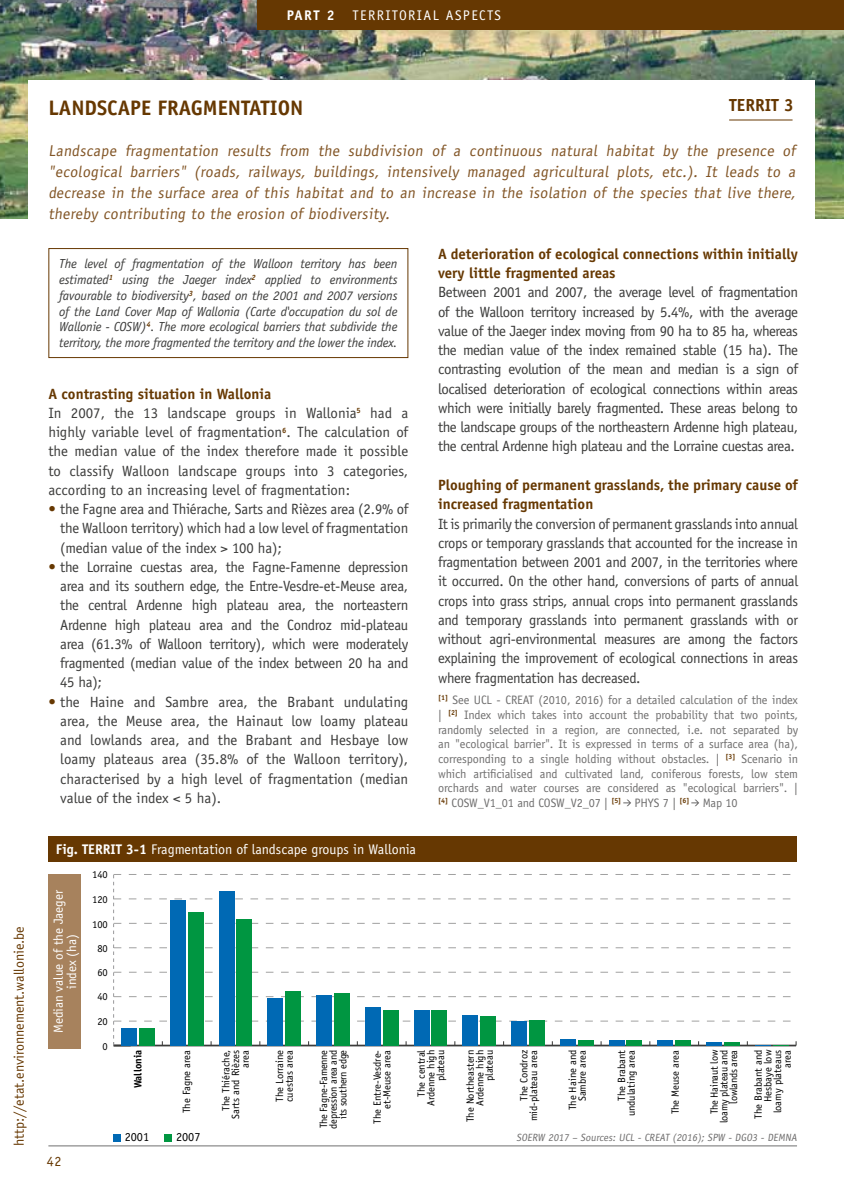
<style>
.page{position:relative;width:844px;height:1191px;background:#fff}
.page>*{position:absolute;margin:0;border:0;box-sizing:border-box;transform-origin:0 0}
.t1{font:700 21px "Officina Sans Std";color:#663802}
.t2{font:700 17.5px "Officina Sans Std";color:#663802}
.t3{font:15.75px/21px "Officina Sans Std";letter-spacing:.02em;color:#825526}
.t4{font:14.88px/19.2px "Officina Sans Std";letter-spacing:-.01em;color:#3c3c3b;text-align:justify}
.t5{font:700 14.88px/19.2px "Officina Sans Std";color:#663802}
.t6{font:14px "Officina Sans Std";color:#fff}
.t7{font:14px "Officina Sans Std";color:#663802}
.t8{font:14px "Officina Sans Std";letter-spacing:.1em;color:#fff}
.t9{font:700 14px "Officina Sans Std";color:#fff}
.t10{font:italic 13.12px/15.8px "Officina Sans Std";letter-spacing:-.01em;color:#3c3c3b;text-align:justify}
.t11{font:13.12px/13.1px "Officina Sans Std";color:#fff;text-align:center}
.t12{font:12.25px/14.7px "Officina Sans Std";letter-spacing:-.01em;color:#706f6f;text-align:justify}
.t13{font:12.25px "Officina Sans Std";color:#000}
.t14{font:10.5px/9.6px "Officina Sans Std";color:#000;text-align:right}
.t15{font:10.5px/9.6px "Officina Sans Std";letter-spacing:-.02em;color:#000;text-align:right}
.t16{font:10.5px "Officina Sans Std";color:#706f6f}
.t17{font:700 10.5px "Officina Sans Std";color:#000}
.s1{font-weight:700;color:#663802}
.s2{color:#663802}
.s3{font-weight:700}
</style>
<div class="page">
<img style="left:0;top:0;width:844px;height:219px">
<div style="left:258px;top:0;width:585px;height:30px;background:#663802"></div>
<hr style="left:843px;top:0;width:1px;height:66px;background:#663802">
<svg style="left:623px;top:799px;width:8px;height:7px"></svg>
<svg style="left:691px;top:799px;width:8px;height:7px"></svg>
<div style="left:29px;top:80px;width:786px;height:159px;background:#fff"></div>
<hr style="left:729px;top:120px;width:63px;height:1px;background:#663802">
<hr style="left:48px;top:1145px;width:748px;height:1px;background:#706f6f">
<div style="left:48px;top:837px;width:748px;height:25px;background:#663802"></div>
<div style="left:48px;top:874px;width:33px;height:174px;background:#a7825d"></div>
<div style="left:48px;top:248px;width:360px;height:110px;border:1px solid #663802"></div>
<svg style="left:113px;top:874px;width:683px;height:172px"></svg>
<div style="left:113px;top:1134px;width:7px;height:7px;background:#0069b4"></div>
<div style="left:164px;top:1134px;width:7px;height:7px;background:#009641"></div>
<p class="t9" style="left:286px;top:7px;width:49px">PART 2</p>
<p class="t8" style="left:352px;top:7px;width:150px">TERRITORIAL ASPECTS</p>
<p class="t7" style="left:11px;top:1146px;width:221px;rotate:-90deg">http://etat.environnement.wallonie.be</p>
<p class="t2" style="left:729px;top:94px;width:66px">TERRIT 3</p>
<h1 class="t1" style="left:48px;top:95px;width:256px">LANDSCAPE FRAGMENTATION</h1>
<p class="t3" style="left:48px;top:140px;width:751px">Landscape fragmentation results from the subdivision of a continuous natural habitat by the presence of "ecological barriers" (roads, railways, buildings, intensively managed agricultural plots, etc.). It leads to a decrease in the surface area of this habitat and to an increase in the isolation of the species that live there, thereby contributing to the erosion of biodiversity.</p>
<p class="t10" style="left:59px;top:256px;width:340px">The level of fragmentation of the Walloon territory has been estimated<sup>1</sup> using the Jaeger index<sup>2</sup> applied to environments favourable to biodiversity<sup>3</sup>, based on the 2001 and 2007 versions of the Land Cover Map of Wallonia (Carte d'occupation du sol de Wallonie - COSW)<sup>4</sup>. The more ecological barriers that subdivide the territory, the more fragmented the territory and the lower the index.</p>
<p class="t4" style="left:48px;top:384px;width:361px;text-align:left"><span class="s1">A contrasting situation in Wallonia<br></span>In 2007, the 13 landscape groups in Wallonia<sup>5</sup> had a highly variable level of fragmentation<sup>6</sup>. The calculation of the median value of the index therefore made it possible to classify Walloon landscape groups into 3 categories, according to an increasing level of fragmentation:</p>
<p class="t4" style="left:60px;top:499px;width:349px;text-indent:-12px"><span class="s2">•</span> the Fagne area and Thiérache, Sarts and Rièzes area (2.9% of the Walloon territory) which had a low level of fragmentation (median value of the index &gt; 100 ha);</p>
<p class="t4" style="left:60px;top:557px;width:349px;text-indent:-12px"><span class="s2">•</span> the Lorraine cuestas area, the Fagne-Famenne depression area and its southern edge, the Entre-Vesdre-et-Meuse area, the central Ardenne high plateau area, the norteastern Ardenne high plateau area and the Condroz mid-plateau area (61.3% of Walloon territory), which were moderately fragmented (median value of the index between 20 ha and 45 ha);</p>
<p class="t4" style="left:60px;top:692px;width:349px;text-indent:-12px"><span class="s2">•</span> the Haine and Sambre area, the Brabant undulating area, the Meuse area, the Hainaut low loamy plateau and lowlands area, and the Brabant and Hesbaye low loamy plateaus area (35.8% of the Walloon territory), characterised by a high level of fragmentation (median value of the index &lt; 5 ha).</p>
<p class="t6" style="left:56px;top:841px;width:361px"><span class="s3">Fig. TERRIT 3-1</span> Fragmentation of landscape groups in Wallonia</p>
<p class="t11" style="left:52px;top:1033px;width:145px;rotate:-90deg">Median value of the Jaeger index (ha)</p>
<p class="t14" style="left:92px;top:869px;width:17px">140</p>
<p class="t14" style="left:92px;top:894px;width:17px">120</p>
<p class="t14" style="left:92px;top:919px;width:17px">100</p>
<p class="t14" style="left:97px;top:943px;width:12px">80</p>
<p class="t14" style="left:97px;top:968px;width:12px">60</p>
<p class="t14" style="left:97px;top:991px;width:12px">40</p>
<p class="t14" style="left:97px;top:1016px;width:12px">20</p>
<p class="t5" style="left:438px;top:244px;width:361px">A deterioration of ecological connections within initially very little fragmented areas</p>
<p class="t4" style="left:438px;top:283px;width:361px">Between 2001 and 2007, the average level of fragmentation of the Walloon territory increased by 5.4%, with the average value of the Jaeger index moving from 90 ha to 85 ha, whereas the median value of the index remained stable (15 ha). The contrasting evolution of the mean and median is a sign of localised deterioration of ecological connections within areas which were initially barely fragmented. These areas belong to the landscape groups of the northeastern Ardenne high plateau, the central Ardenne high plateau and the Lorraine cuestas area.</p>
<p class="t5" style="left:438px;top:475px;width:361px">Ploughing of permanent grasslands, the primary cause of increased fragmentation</p>
<p class="t4" style="left:438px;top:514px;width:361px">It is primarily the conversion of permanent grasslands into annual crops or temporary grasslands that accounted for the increase in fragmentation between 2001 and 2007, in the territories where it occurred. On the other hand, conversions of parts of annual crops into grass strips, annual crops into permanent grasslands and temporary grasslands into permanent grasslands with or without agri-environmental measures are among the factors explaining the improvement of ecological connections in areas where fragmentation has decreased.</p>
<p class="t12" style="left:438px;top:692px;width:361px"><sup>[1]</sup> See UCL - CREAT (2010, 2016) for a detailed calculation of the index | <sup>[2]</sup> Index which takes into account the probability that two points, randomly selected in a region, are connected, i.e. not separated by an "ecological barrier". It is expressed in terms of a surface area (ha), corresponding to a single holding without obstacles. | <sup>[3]</sup> Scenario in which artificialised and cultivated land, coniferous forests, low stem orchards and water courses are considered as "ecological barriers". | <sup>[4]</sup> COSW_V1_01 and COSW_V2_07 | <sup>[5]</sup> PHYS 7 | <sup>[6]</sup> Map 10</p>
<p class="t7" style="left:47px;top:1153px;width:16px">42</p>
<p class="t14" style="left:103px;top:1041px;width:7px">0</p>
<p class="t17" style="left:131px;top:1088px;width:40px;rotate:-90deg">Wallonia</p>
<p class="t14" style="left:221px;top:1118px;width:70px;rotate:-90deg">The Thiérache,<br>Sarts and Rièzes area</p>
<p class="t15" style="left:319px;top:1128px;width:80px;rotate:-90deg">The Fagne-Famenne depression area and its southern edge</p>
<p class="t14" style="left:416px;top:1106px;width:58px;rotate:-90deg">The central<br>Ardenne high plateau</p>
<p class="t14" style="left:519px;top:1121px;width:73px;rotate:-90deg">The Condroz mid-plateau area</p>
<p class="t14" style="left:616px;top:1116px;width:68px;rotate:-90deg">The Brabant undulating area</p>
<p class="t15" style="left:709px;top:1123px;width:75px;rotate:-90deg">The Hainaut low loamy plateau and lowlands area</p>
<p class="t14" style="left:182px;top:1113px;width:65px;rotate:-90deg">The Fagne area</p>
<p class="t14" style="left:275px;top:1102px;width:54px;text-align:left;rotate:-90deg">The Lorraine cuestas area</p>
<p class="t14" style="left:372px;top:1123px;width:75px;rotate:-90deg">The Entre-Vesdre&shy;et-Meuse area</p>
<p class="t14" style="left:465px;top:1122px;width:74px;rotate:-90deg">The Northeastern<br>Ardenne high plateau</p>
<p class="t14" style="left:567px;top:1110px;width:62px;rotate:-90deg">The Haine and<br>Sambre area</p>
<p class="t14" style="left:670px;top:1114px;width:66px;rotate:-90deg">The Meuse area</p>
<p class="t14" style="left:753px;top:1119px;width:71px;rotate:-90deg">The Brabant and<br>Hesbaye low loamy plateaus area</p>
<p class="t13" style="left:125px;top:1130px;width:26px">2001</p>
<p class="t13" style="left:176px;top:1130px;width:26px">2007</p>
<p class="t16" style="left:516px;top:1131px;width:283px">SOERW 2017 – Sources: UCL - CREAT (2016); SPW - DGO3 - DEMNA</p>
</div>
